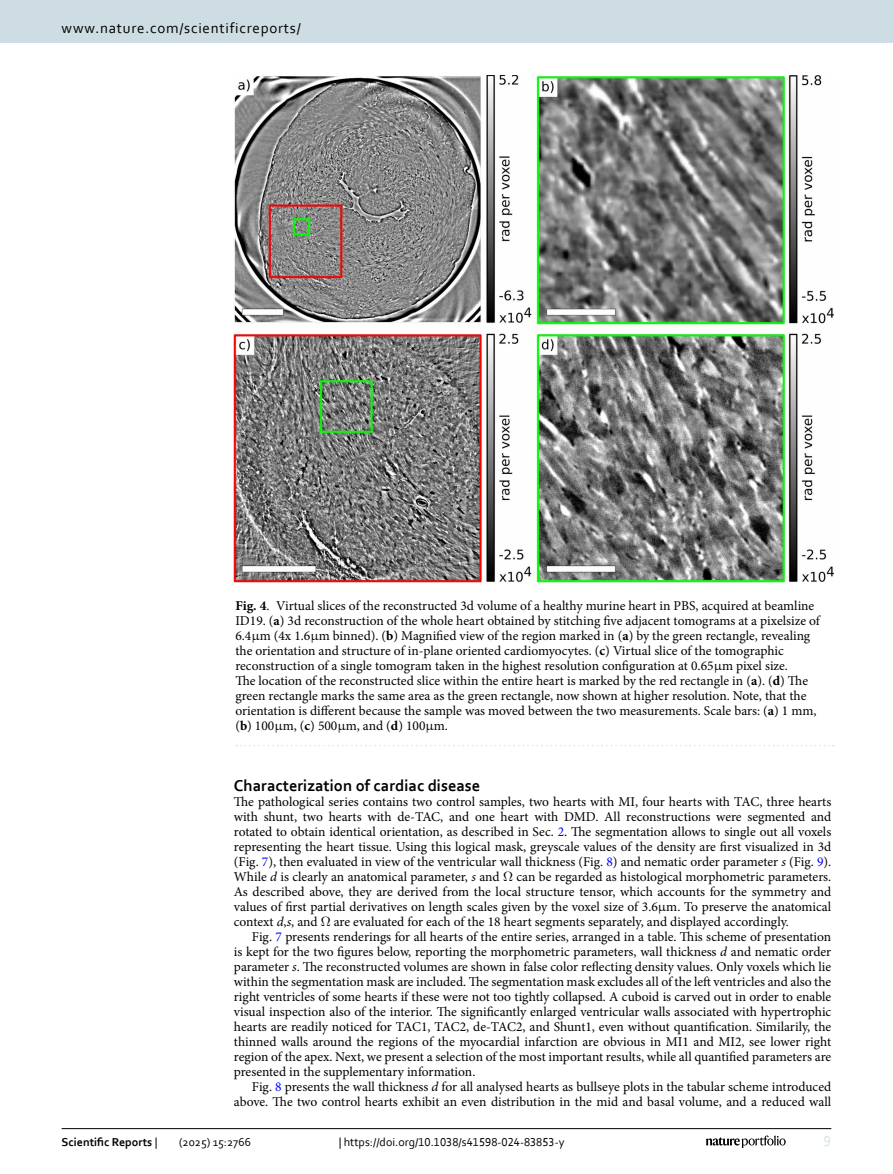
<style>
.page{position:relative;width:893px;height:1174px;background:#fff}
.page>*{position:absolute;margin:0;border:0;box-sizing:border-box;transform-origin:0 0}
.Head_1{font:700 16.5px "Corbel";color:#000}
.t1{font:15px "Corbel";letter-spacing:.05em;color:#000}
.t2{font:15px "Corbel";color:#d9e4eb}
.Body_Text_Indent{font:13.5px/15px "Minion Pro";letter-spacing:-.005em;color:#000;text-align:justify}
.Body_Text{font:13.5px/15px "Minion Pro";letter-spacing:-.005em;color:#000;text-align:justify}
.Figure_Caption{font:13.5px/15px "Minion Pro";color:#000}
.t3{font:12px "Corbel";color:#000}
.t4{font:700 12px "Corbel";color:#000}
.s1{font-weight:700}
.s2{font-family:"EURM10"}
.s3{color:#00f}
.s4{font-style:italic}
.s5{font-family:"LM Roman 9"}
.s6{font-weight:400}
</style>
<div class="page">
<img style="left:234px;top:76px;width:599px;height:506px">
<svg style="left:236px;top:745px;width:598px;height:1px"></svg>
<hr style="left:62px;top:1128px;width:769px;height:1px;background:#000">
<svg style="left:706px;top:1135px;width:80px;height:12px"></svg>
<div style="left:0;top:0;width:893px;height:43px;background:#cedde4"></div>
<p class="t1" style="left:62px;top:18px;width:241px">www.nature.com/scientificreports/</p>
<p class="Figure_Caption" style="left:235px;top:598px;width:586px"><span class="s1">Fig. 4</span>. Virtual slices of the reconstructed 3d volume of a healthy murine heart in PBS, acquired at beamline ID19. (<span class="s1">a</span>) 3d reconstruction of the whole heart obtained by stitching five adjacent tomograms at a pixelsize of 6.4<span class="s2">µ</span>m (4x 1.6<span class="s2">µ</span>m binned). (<span class="s1">b</span>) Magnified view of the region marked in (<span class="s1">a</span>) by the green rectangle, revealing the orientation and structure of in-plane oriented cardiomyocytes. (<span class="s1">c</span>) Virtual slice of the tomographic reconstruction of a single tomogram taken in the highest resolution configuration at 0.65<span class="s2">µ</span>m pixel size.<br>The location of the reconstructed slice within the entire heart is marked by the red rectangle in (<span class="s1">a</span>). (<span class="s1">d</span>) The green rectangle marks the same area as the green rectangle, now shown at higher resolution. Note, that the orientation is different because the sample was moved between the two measurements. Scale bars: (<span class="s1">a</span>) 1 mm, (<span class="s1">b</span>) 100<span class="s2">µ</span>m, (<span class="s1">c</span>) 500<span class="s2">µ</span>m, and (<span class="s1">d</span>) 100<span class="s2">µ</span>m.</p>
<p class="Head_1" style="left:234px;top:775px;width:248px">Characterization of cardiac disease</p>
<p class="Body_Text" style="left:234px;top:794px;width:599px">The pathological series contains two control samples, two hearts with MI, four hearts with TAC, three hearts with shunt, two hearts with de-TAC, and one heart with DMD. All reconstructions were segmented and rotated to obtain identical orientation, as described in Sec. <span class="s3">2</span>. The segmentation allows to single out all voxels representing the heart tissue. Using this logical mask, greyscale values of the density are first visualized in 3d (Fig. <span class="s3">7</span>), then evaluated in view of the ventricular wall thickness (Fig. <span class="s3">8</span>) and nematic order parameter <span class="s4">s</span> (Fig. <span class="s3">9</span>).<br>While <span class="s4">d</span> is clearly an anatomical parameter, <span class="s4">s</span> and <span class="s5">Ω</span> can be regarded as histological morphometric parameters.<br>As described above, they are derived from the local structure tensor, which accounts for the symmetry and values of first partial derivatives on length scales given by the voxel size of 3.6<span class="s2">µ</span>m. To preserve the anatomical context <span class="s4">d</span>,<span class="s4">s</span>, and <span class="s5">Ω</span> are evaluated for each of the 18 heart segments separately, and displayed accordingly.</p>
<p class="Body_Text_Indent" style="left:234px;top:929px;width:599px;text-indent:18px">Fig. <span class="s3">7</span> presents renderings for all hearts of the entire series, arranged in a table. This scheme of presentation is kept for the two figures below, reporting the morphometric parameters, wall thickness <span class="s4">d</span> and nematic order parameter <span class="s4">s</span>. The reconstructed volumes are shown in false color reflecting density values. Only voxels which lie within the segmentation mask are included. The segmentation mask excludes all of the left ventricles and also the right ventricles of some hearts if these were not too tightly collapsed. A cuboid is carved out in order to enable visual inspection also of the interior. The significantly enlarged ventricular walls associated with hypertrophic hearts are readily noticed for TAC1, TAC2, de-TAC2, and Shunt1, even without quantification. Similarily, the thinned walls around the regions of the myocardial infarction are obvious in MI1 and MI2, see lower right region of the apex. Next, we present a selection of the most important results, while all quantified parameters are presented in the supplementary information.</p>
<p class="Body_Text_Indent" style="left:234px;top:1079px;width:599px;text-align:right">Fig. <span class="s3">8</span> presents the wall thickness <span class="s4">d</span> for all analysed hearts as bullseye plots in the tabular scheme introduced above. The two control hearts exhibit an even distribution in the mid and basal volume, and a reduced wall</p>
<p class="t4" style="left:62px;top:1134px;width:97px">Scientific Reports <span class="s6">|</span></p>
<p class="t3" style="left:179px;top:1134px;width:73px">(2025) 15:2766</p>
<p class="t3" style="left:339px;top:1134px;width:227px">| https://doi.org/10.1038/s41598-024-83853-y</p>
<p class="t2" style="left:824px;top:1132px;width:9px">9</p>
</div>
